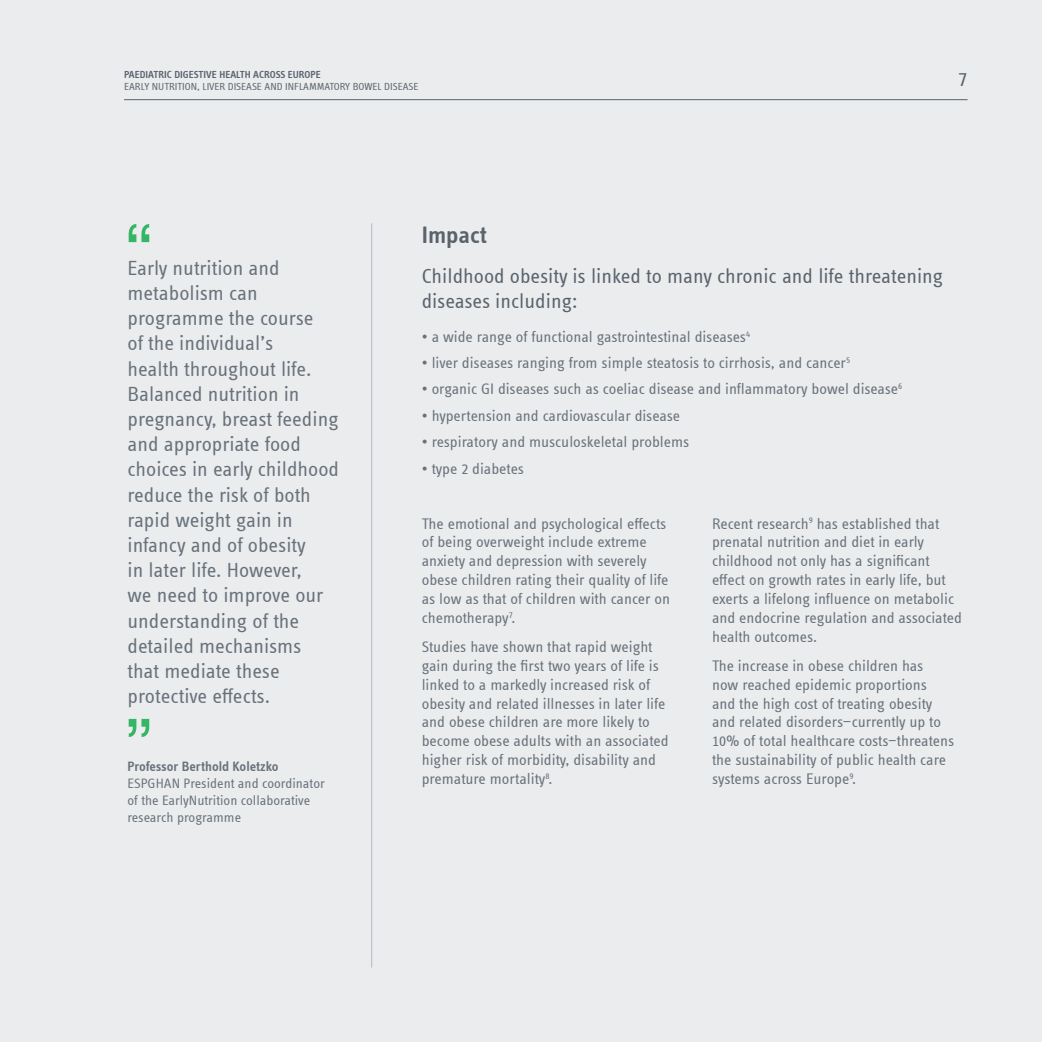
<style>
.page{position:relative;width:1042px;height:1042px;background:#eaecee}
.page>*{position:absolute;margin:0;border:0;box-sizing:border-box;transform-origin:0 0}
.t1{font:70px "Helvetica Neue";color:#35b665}
.t2{font:600 24.5px "Info Text Offc Pro";color:#5a636c}
.t3{font:21px/25.2px "Info Text Offc Pro";color:#68717a}
.t4{font:21px/25.2px "Info Text Offc Pro";color:#5a636c}
.t5{font:15.75px/18.9px "Info Text Offc Pro";color:#68717a}
.t6{font:14px/16.8px "Info Text Offc Pro";color:#68717a}
.t7{font:600 14px "Info Text Offc Pro";letter-spacing:-.01em;color:#68717a}
.t8{font:10.5px "Info Text Offc Pro";color:#5a636c}
.t9{font:600 10.5px "Info Text Offc Pro";color:#5a636c}
</style>
<div class="page">
<hr style="left:124px;top:99px;width:843px;height:1px;background:#5a636c">
<hr style="left:371px;top:223px;width:1px;height:744px;background:#b4bac2">
<p class="t9" style="left:124px;top:68px;width:198px">PAEDIATRIC DIGESTIVE HEALTH ACROSS EUROPE</p>
<p class="t8" style="left:124px;top:81px;width:294px">Early Nutrition , Liver Disease and In flammatory Bowel Disease</p>
<h3 class="t4" style="left:958px;top:66px;width:11px">7</h3>
<h1 class="t1" style="left:124px;top:199px;width:31px">“</h1>
<p class="t3" style="left:127px;top:254px;width:213px">Early nutrition and metabolism can programme the course<br>of the individual’s<br>health throughout life.<br>Balanced nutrition in pregnancy, breast feeding and appropriate food choices in early childhood reduce the risk of both rapid weight gain in infancy and of obesity<br>in later life. However,<br>we need to improve our understanding of the detailed mechanisms<br>that mediate these protective effects.</p>
<h1 class="t1" style="left:124px;top:693px;width:31px">”</h1>
<p class="t7" style="left:127px;top:758px;width:152px">PROFESSOR BERTHOLD KOLETZKO</p>
<p class="t6" style="left:127px;top:774px;width:199px">ESPGHAN President and coordinator of the EarlyNutrition collaborative research programme</p>
<h2 class="t2" style="left:422px;top:220px;width:67px">IMPACT</h2>
<h3 class="t4" style="left:422px;top:263px;width:523px">Childhood obesity is linked to many chronic and life threatening diseases including:</h3>
<p class="t5" style="left:422px;top:327px;width:330px">• a wide range of functional gastrointestinal diseases<sup>4</sup></p>
<p class="t5" style="left:422px;top:353px;width:430px">• liver diseases ranging from simple steatosis to cirrhosis, and cancer<sup>5</sup></p>
<p class="t5" style="left:422px;top:379px;width:482px">• organic GI diseases such as coeliac disease and inflammatory bowel disease<sup>6</sup></p>
<p class="t5" style="left:422px;top:406px;width:260px">• hypertension and cardiovascular disease</p>
<p class="t5" style="left:422px;top:432px;width:269px">• respiratory and musculoskeletal problems</p>
<p class="t5" style="left:422px;top:458px;width:104px">• type 2 diabetes</p>
<p class="t5" style="left:422px;top:513px;width:250px">The emotional and psychological effects of being overweight include extreme anxiety and depression with severely obese children rating their quality of life as low as that of children with cancer on chemotherapy<sup>7</sup>.</p>
<p class="t5" style="left:422px;top:637px;width:248px">Studies have shown that rapid weight gain during the first two years of life is linked to a markedly increased risk of obesity and related illnesses in later life and obese children are more likely to become obese adults with an associated higher risk of morbidity, disability and premature mortality<sup>8</sup>.</p>
<p class="t5" style="left:712px;top:513px;width:251px">Recent research<sup>9</sup> has established that prenatal nutrition and diet in early childhood not only has a significant effect on growth rates in early life, but exerts a lifelong influence on metabolic and endocrine regulation and associated health outcomes.</p>
<p class="t5" style="left:712px;top:655px;width:244px">The increase in obese children has<br>now reached epidemic proportions<br>and the high cost of treating obesity and related disorders—currently up to 10% of total healthcare costs—threatens the sustainability of public health care systems across Europe<sup>9</sup>.</p>
</div>
